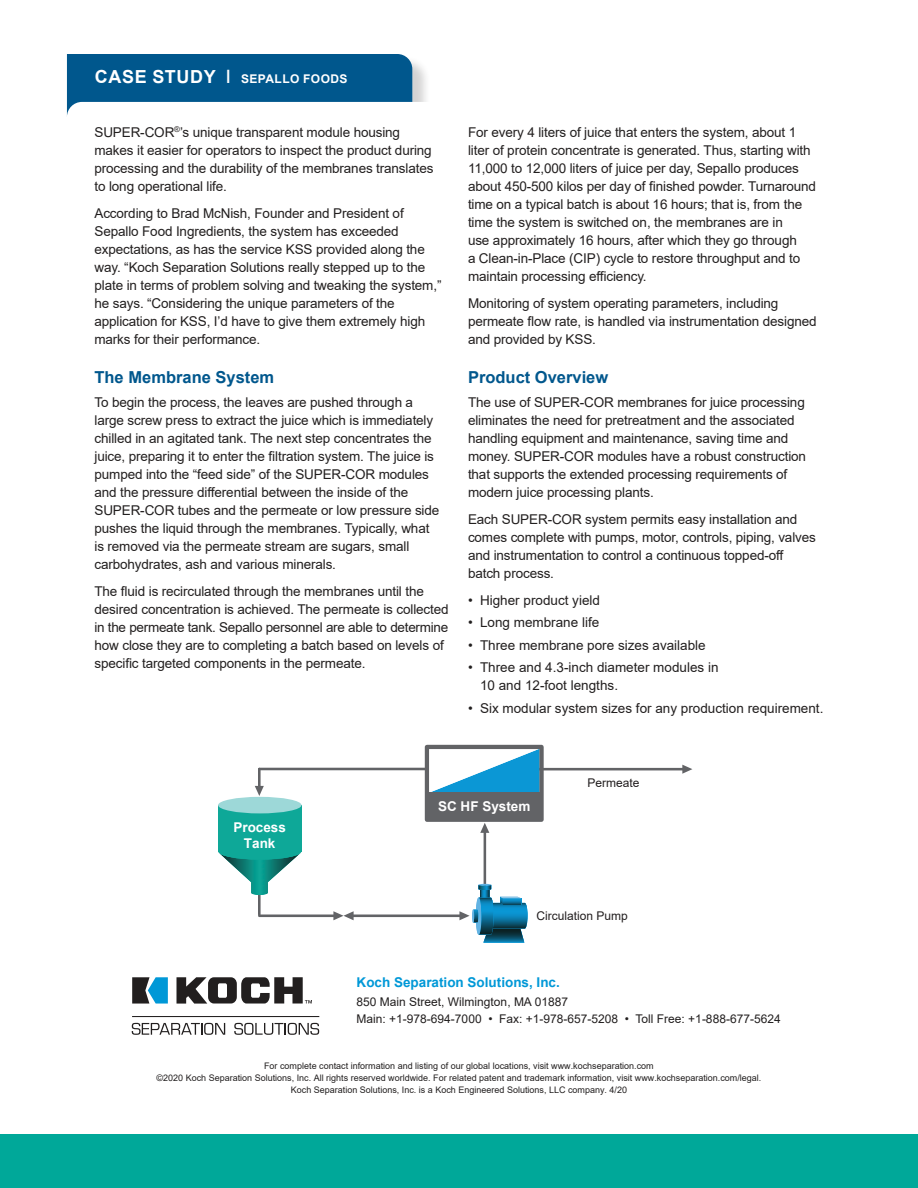
<style>
.page{position:relative;width:918px;height:1188px;background:#fff}
.page>*{position:absolute;margin:0;border:0;box-sizing:border-box;transform-origin:0 0}
.t1{font:700 18px "Arial";letter-spacing:.035em;color:#fff}
.t2{font:700 16.5px "Arial";color:#00578d}
.t3{font:13.5px/18px "Arial";letter-spacing:-.01em;color:#221f1f}
.t4{font:700 13.5px "Arial";color:#0098d7}
.t5{font:700 13.5px/16.2px "Arial";color:#fff;text-align:center}
.t6{font:12px/16.5px "Arial";color:#221f1f}
.t7{font:12px "Arial";color:#221e1f}
.t8{font:700 12px "Arial";letter-spacing:.035em;color:#fff}
.t9{font:9px/12px "Arial";color:#221f1f;text-align:center}
</style>
<div class="page">
<div style="left:69px;top:56px;width:362px;height:79px;background:#221f1f;opacity:.2"></div>
<div style="left:67px;top:102px;width:494px;height:48px;background:#fff;border-radius:15px"></div>
<div style="left:0;top:1134px;width:918px;height:54px;background:#00a899"></div>
<svg style="left:177px;top:977px;width:135px;height:27px"></svg>
<svg style="left:132px;top:977px;width:36px;height:27px"></svg>
<svg style="left:132px;top:1023px;width:93px;height:12px"></svg>
<svg style="left:234px;top:1023px;width:85px;height:12px"></svg>
<hr style="left:132px;top:1016px;width:187px;height:1px;background:#221f1f">
<hr style="left:258px;top:875px;width:3px;height:40px;background:#626366">
<hr style="left:259px;top:915px;width:78px;height:2px;background:#626366">
<hr style="left:484px;top:831px;width:2px;height:70px;background:#626366">
<hr style="left:259px;top:768px;width:169px;height:2px;background:#626366">
<hr style="left:258px;top:769px;width:3px;height:22px;background:#626366">
<svg style="left:255px;top:786px;width:9px;height:10px"></svg>
<svg style="left:480px;top:823px;width:9px;height:10px"></svg>
<hr style="left:512px;top:768px;width:172px;height:2px;background:#626366">
<svg style="left:682px;top:765px;width:10px;height:9px"></svg>
<hr style="left:350px;top:915px;width:111px;height:2px;background:#626366">
<svg style="left:333px;top:911px;width:21px;height:9px"></svg>
<svg style="left:218px;top:851px;width:84px;height:44px"></svg>
<img style="left:220px;top:854px;width:37px;height:41px">
<div style="left:218px;top:805px;width:84px;height:46px;background:#0ea898"></div>
<div style="left:218px;top:797px;width:84px;height:16px;background:#9dd8d8;border-radius:50%"></div>
<svg style="left:459px;top:884px;width:69px;height:59px"></svg>
<svg style="left:430px;top:750px;width:109px;height:43px"></svg>
<div style="left:427px;top:793px;width:115px;height:27px;background:#626366"></div>
<div style="left:425px;top:745px;width:119px;height:77px;border:4px solid #626366"></div>
<svg style="left:67px;top:54px;width:345px;height:61px"></svg>
<h1 class="t1" style="left:95px;top:64px;width:123px">CASE STUDY</h1>
<p class="t8" style="left:241px;top:75px;width:108px">SEPALLO FOODS</p>
<p class="t3" style="left:94px;top:124px;width:341px">SUPER-COR<sup>®</sup>’s unique transparent module housing makes it easier for operators to inspect the product during processing and the durability of the membranes translates to long operational life.</p>
<p class="t3" style="left:94px;top:205px;width:349px">According to Brad McNish, Founder and President of Sepallo Food Ingredients, the system has exceeded expectations, as has the service KSS provided along the way. “Koch Separation Solutions really stepped up to the plate in terms of problem solving and tweaking the system,” he says. “Considering the unique parameters of the application for KSS, I’d have to give them extremely high marks for their performance.</p>
<p class="t2" style="left:94px;top:371px;width:181px">The Membrane System</p>
<p class="t3" style="left:94px;top:394px;width:346px">To begin the process, the leaves are pushed through a large screw press to extract the juice which is immediately chilled in an agitated tank. The next step concentrates the juice, preparing it to enter the 昀椀ltration system. The juice is pumped into the “feed side” of the SUPER-COR modules and the pressure di昀昀erential between the inside of the SUPER-COR tubes and the permeate or low pressure side pushes the liquid through the membranes. Typically, what is removed via the permeate stream are sugars, small carbohydrates, ash and various minerals.</p>
<p class="t3" style="left:94px;top:582px;width:356px">The 昀氀uid is recirculated through the membranes until the desired concentration is achieved. The permeate is collected in the permeate tank. Sepallo personnel are able to determine how close they are to completing a batch based on levels of speci昀椀c targeted components in the permeate.</p>
<p class="t3" style="left:468px;top:124px;width:350px">For every 4 liters of juice that enters the system, about 1 liter of protein concentrate is generated. Thus, starting with 11,000 to 12,000 liters of juice per day, Sepallo produces about 450-500 kilos per day of 昀椀nished powder. Turnaround time on a typical batch is about 16 hours; that is, from the time the system is switched on, the membranes are in<br>use approximately 16 hours, after which they go through<br>a Clean-in-Place (CIP) cycle to restore throughput and to maintain processing e昀케ciency.</p>
<p class="t3" style="left:468px;top:295px;width:350px">Monitoring of system operating parameters, including permeate 昀氀ow rate, is handled via instrumentation designed and provided by KSS.</p>
<p class="t2" style="left:468px;top:371px;width:142px">Product Overview</p>
<p class="t3" style="left:468px;top:394px;width:340px">The use of SUPER-COR membranes for juice processing eliminates the need for pretreatment and the associated handling equipment and maintenance, saving time and money. SUPER-COR modules have a robust construction that supports the extended processing requirements of modern juice processing plants.</p>
<p class="t3" style="left:468px;top:511px;width:349px">Each SUPER-COR system permits easy installation and comes complete with pumps, motor, controls, piping, valves and instrumentation to control a continuous topped-o昀昀batch process.</p>
<p class="t3" style="left:468px;top:592px;width:134px">• Higher product yield</p>
<p class="t3" style="left:468px;top:615px;width:133px">• Long membrane life</p>
<p class="t3" style="left:468px;top:637px;width:239px">• Three membrane pore sizes available</p>
<p class="t3" style="left:480px;top:660px;width:240px;text-indent:-12px">• Three and 4.3-inch diameter modules in<br>10 and 12-foot lengths.</p>
<p class="t3" style="left:468px;top:700px;width:357px">• Six modular system sizes for any production requirement.</p>
<p class="t7" style="left:587px;top:779px;width:54px">Permeate</p>
<p class="t5" style="left:233px;top:820px;width:54px">Process<br>Tank</p>
<p class="t5" style="left:438px;top:800px;width:94px">SC HF System</p>
<p class="t7" style="left:537px;top:912px;width:93px">Circulation Pump</p>
<p class="t4" style="left:357px;top:977px;width:205px">Koch Separation Solutions, Inc.</p>
<p class="t6" style="left:357px;top:995px;width:426px">850 Main Street, Wilmington, MA 01887<br>Main: +1-978-694-7000 • Fax: +1-978-657-5208 • Toll Free: +1-888-677-5624</p>
<p class="t9" style="left:157px;top:1061px;width:606px">For complete contact information and listing of our global locations, visit www.kochseparation.com<br>©2020 Koch Separation Solutions, Inc. All rights reserved worldwide. For related patent and trademark information, visit www.kochseparation.com/legal.<br>Koch Separation Solutions, Inc. is a Koch Engineered Solutions, LLC company. 4/20</p>
</div>
